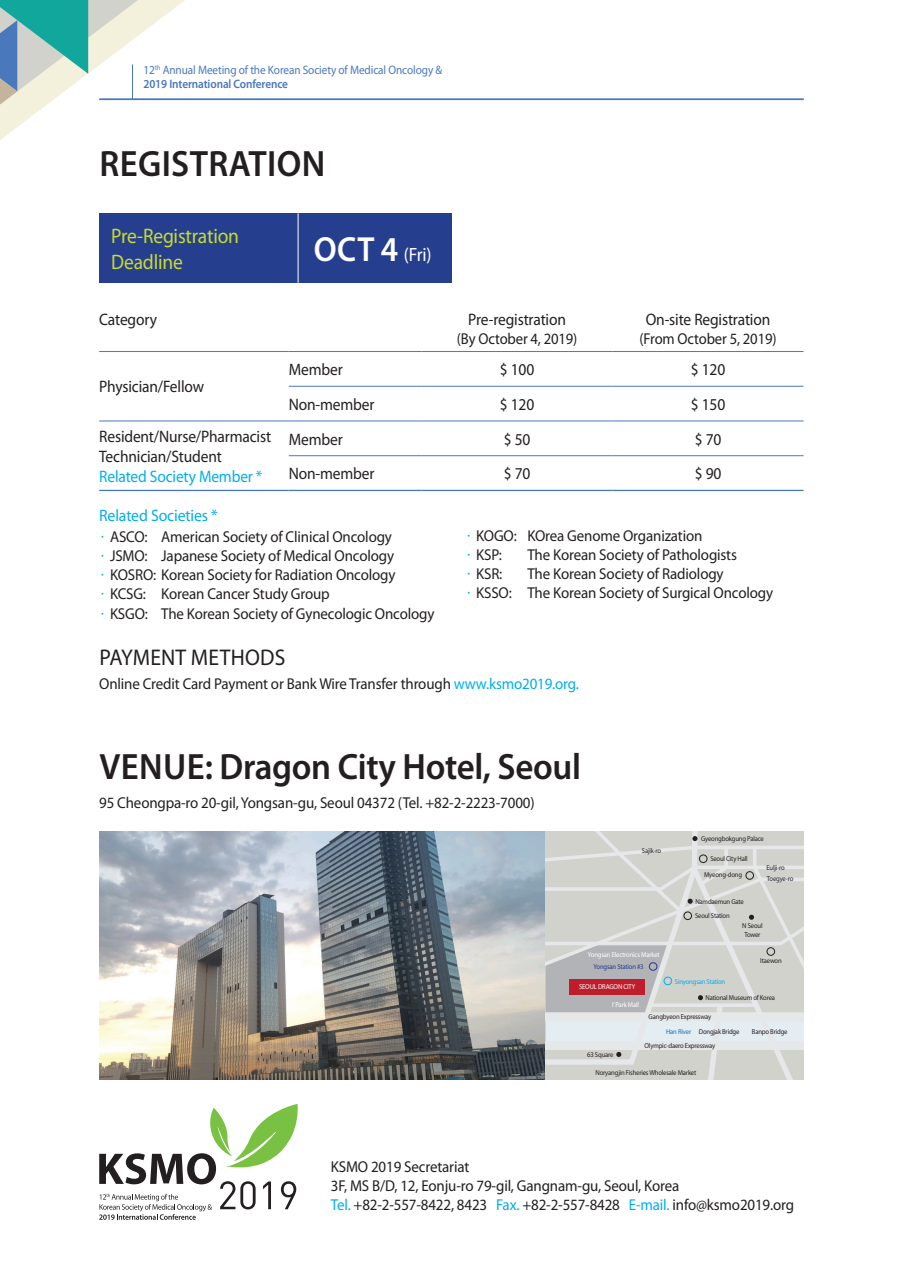
<style>
.page{position:relative;width:903px;height:1275px;background:#fff}
.page>*{position:absolute;margin:0;border:0;box-sizing:border-box;transform-origin:0 0}
.t1{font:600 36.75px "Myriad Pro";letter-spacing:-.005em;color:#231f20;scale:.95 1}
.t2{font:22.75px "Myriad Pro";letter-spacing:.01em;color:#231f20;scale:.95 1}
.t3{font:21px/25.2px "Myriad Pro";letter-spacing:-.01em;color:#cadb2a;scale:.93 1}
.t4{font:19.25px "Myriad Pro";color:#fff;scale:.93 1}
.t5{font:16.62px/19.9px "Myriad Pro";letter-spacing:-.01em;color:#231f20;scale:.93 1}
.t6{font:16.62px "Myriad Pro";letter-spacing:-.01em;color:#00aeef;scale:.93 1}
.t7{font:16.62px "Myriad Pro";letter-spacing:-.01em;color:#00aeef;scale:.95 1}
.t8{font:15.75px/19.2px "Myriad Pro";letter-spacing:-.01em;color:#231f20;scale:.95 1}
.t9{font:15.75px "Myriad Pro";letter-spacing:-.01em;color:#231f20;scale:.93 1}
.t10{font:12.25px/14.7px "Myriad Pro";letter-spacing:-.01em;color:#4a78bd;scale:.92 1}
.t11{font:7.17px/8.6px "Myriad Pro";letter-spacing:-.025em;color:#231f20;scale:.93 1}
.t12{font:7.17px "Myriad Pro";letter-spacing:-.025em;color:#fff;scale:.93 1}
.t13{font:7.17px "Myriad Pro";letter-spacing:-.025em;color:#00aeef;scale:.93 1}
.t14{font:7.17px "Myriad Pro";letter-spacing:-.025em;color:#283890;scale:.93 1}
.s1{font-weight:600}
.s2{font-weight:600;font-size:35px}
.s3{font-family:"Ko Pub Dotum";font-weight:500;color:#00aeef}
.s4{color:#00aeef}
.s5{color:#1074bc}
</style>
<div class="page">
<svg style="left:0;top:0;width:205px;height:140px"></svg>
<hr style="left:132px;top:64px;width:1px;height:35px;background:#4a78bd">
<hr style="left:99px;top:98px;width:705px;height:2px;background:#4a78bd">
<hr style="left:99px;top:351px;width:190px;height:1px;background:#4a78bd">
<hr style="left:289px;top:351px;width:133px;height:1px;background:#4a78bd">
<hr style="left:422px;top:351px;width:191px;height:1px;background:#4a78bd">
<hr style="left:613px;top:351px;width:190px;height:1px;background:#4a78bd">
<hr style="left:289px;top:386px;width:133px;height:1px;background:#4a78bd">
<hr style="left:422px;top:386px;width:191px;height:1px;background:#4a78bd">
<hr style="left:613px;top:386px;width:190px;height:1px;background:#4a78bd">
<hr style="left:99px;top:421px;width:190px;height:1px;background:#4a78bd">
<hr style="left:289px;top:421px;width:133px;height:1px;background:#4a78bd">
<hr style="left:422px;top:421px;width:191px;height:1px;background:#4a78bd">
<hr style="left:613px;top:421px;width:190px;height:1px;background:#4a78bd">
<hr style="left:289px;top:455px;width:133px;height:1px;background:#4a78bd">
<hr style="left:422px;top:455px;width:191px;height:1px;background:#4a78bd">
<hr style="left:613px;top:455px;width:190px;height:1px;background:#4a78bd">
<hr style="left:99px;top:490px;width:190px;height:1px;background:#4a78bd">
<hr style="left:289px;top:490px;width:133px;height:1px;background:#4a78bd">
<hr style="left:422px;top:490px;width:191px;height:1px;background:#4a78bd">
<hr style="left:613px;top:490px;width:190px;height:1px;background:#4a78bd">
<div style="left:99px;top:213px;width:352px;height:70px;background:#253f8e"></div>
<hr style="left:298px;top:213px;width:1px;height:70px;background:#fff">
<img style="left:99px;top:832px;width:447px;height:248px">
<svg style="left:546px;top:832px;width:258px;height:248px;background:#d2d1cf"></svg>
<svg style="left:99px;top:1104px;width:199px;height:116px"></svg>
<p class="t10" style="left:143px;top:62px;width:326px">12<sup>th</sup> Annual Meeting of the Korean Society of Medical Oncology &amp;<br><span class="s1">2019 International Conference</span></p>
<h1 class="t1" style="left:100px;top:141px;width:239px">REGISTRATION</h1>
<h3 class="t3" style="left:111px;top:223px;width:139px">Pre-Registration<br>Deadline</h3>
<p class="t4" style="left:314px;top:243px;width:128px"><span class="s2">OCT 4</span> (Fri)</p>
<p class="t5" style="left:99px;top:309px;width:64px">Category</p>
<p class="t5" style="left:468px;top:309px;width:107px">Pre-registration</p>
<p class="t9" style="left:457px;top:329px;width:131px">(By October 4, 2019)</p>
<p class="t5" style="left:646px;top:309px;width:135px">On-site Registration</p>
<p class="t9" style="left:639px;top:329px;width:149px">(From October 5, 2019)</p>
<p class="t5" style="left:99px;top:377px;width:114px">Physician/Fellow</p>
<p class="t5" style="left:99px;top:426px;width:186px">Resident/Nurse/Pharmacist<br>Technician/Student</p>
<p class="t6" style="left:99px;top:466px;width:177px">Related Society Member *</p>
<p class="t5" style="left:289px;top:359px;width:60px">Member</p>
<p class="t5" style="left:500px;top:359px;width:38px">$ 100</p>
<p class="t5" style="left:691px;top:359px;width:38px">$ 120</p>
<p class="t5" style="left:289px;top:394px;width:94px">Non-member</p>
<p class="t5" style="left:500px;top:394px;width:38px">$ 120</p>
<p class="t5" style="left:691px;top:394px;width:38px">$ 150</p>
<p class="t5" style="left:289px;top:429px;width:60px">Member</p>
<p class="t5" style="left:504px;top:429px;width:30px">$ 50</p>
<p class="t5" style="left:695px;top:429px;width:30px">$ 70</p>
<p class="t5" style="left:289px;top:463px;width:94px">Non-member</p>
<p class="t5" style="left:504px;top:463px;width:30px">$ 70</p>
<p class="t5" style="left:695px;top:463px;width:30px">$ 90</p>
<p class="t7" style="left:99px;top:505px;width:126px">Related Societies *</p>
<p class="t8" style="left:99px;top:527px;width:354px"><span class="s3">·</span> ASCO: American Society of Clinical Oncology<br><span class="s3">·</span> JSMO: Japanese Society of Medical Oncology<br><span class="s3">·</span> KOSRO: Korean Society for Radiation Oncology<br><span class="s3">·</span> KCSG: Korean Cancer Study Group<br><span class="s3">·</span> KSGO: The Korean Society of Gynecologic Oncology</p>
<p class="t8" style="left:465px;top:526px;width:251px"><span class="s3">·</span> KOGO: KOrea Genome Organization <span class="s3">·</span> KSP:</p>
<p class="t8" style="left:527px;top:545px;width:222px">The Korean Society of Pathologists</p>
<p class="t8" style="left:465px;top:564px;width:325px;text-indent:62px">The Korean Society of Radiology<br><span class="s3">·</span> KSSO: The Korean Society of Surgical Oncology</p>
<p class="t8" style="left:465px;top:564px;width:40px"><span class="s3">·</span> KSR:</p>
<h2 class="t2" style="left:99px;top:643px;width:197px">PAYMENT METHODS</h2>
<p class="t8" style="left:99px;top:674px;width:506px">Online Credit Card Payment or Bank Wire Transfer through <span class="s4">www.ksmo2019.org.</span></p>
<h1 class="t1" style="left:100px;top:743px;width:508px">VENUE: Dragon City Hotel, Seoul</h1>
<p class="t8" style="left:99px;top:793px;width:460px">95 Cheongpa-ro 20-gil, Yongsan-gu, Seoul 04372 (Tel. +82-2-2223-7000)</p>
<p class="t11" style="left:642px;top:846px;width:22px">Sajik-ro</p>
<p class="t12" style="left:588px;top:950px;width:79px">Yongsan Electronics Market</p>
<p class="t14" style="left:594px;top:962px;width:55px">Yongsan Station #3</p>
<p class="t12" style="left:579px;top:982px;width:62px">SEOUL DRAGON CITY</p>
<p class="t12" style="left:612px;top:1000px;width:30px">I’ Park Mall</p>
<p class="t11" style="left:701px;top:834px;width:69px">Gyeongbokgung Palace</p>
<p class="t11" style="left:710px;top:854px;width:42px">Seoul City Hall</p>
<p class="t11" style="left:704px;top:870px;width:42px">Myeong-dong</p>
<p class="t11" style="left:766px;top:863px;width:21px">Eulji-ro</p>
<p class="t11" style="left:767px;top:875px;width:30px">Toegye-ro</p>
<p class="t11" style="left:695px;top:897px;width:54px">Namdaemun Gate</p>
<p class="t11" style="left:695px;top:911px;width:39px">Seoul Station</p>
<p class="t13" style="left:675px;top:977px;width:56px">Sinyongsan Station</p>
<p class="t11" style="left:742px;top:921px;width:23px">N Seoul<br>Tower</p>
<p class="t11" style="left:760px;top:956px;width:25px">Itaewon</p>
<p class="t11" style="left:706px;top:993px;width:76px">National Museum of Korea</p>
<p class="t11" style="left:649px;top:1012px;width:69px">Gangbyeon Expressway</p>
<p class="t11" style="left:587px;top:1050px;width:30px">63 Square</p>
<p class="t11" style="left:644px;top:1025px;width:104px;line-height:13.8px;text-indent:22px"><span class="s5">Han River</span> Dongjak Bridge<br>Olympic-daero Expressway</p>
<p class="t11" style="left:595px;top:1068px;width:110px">Noryangjin Fisheries Wholesale Market</p>
<p class="t11" style="left:752px;top:1027px;width:40px">Banpo Bridge</p>
<p class="t8" style="left:331px;top:1157px;width:489px">KSMO 2019 Secretariat<br>3F, MS B/D, 12, Eonju-ro 79-gil, Gangnam-gu, Seoul, Korea<br><span class="s4">Tel.</span> +82-2-557-8422, 8423 <span class="s4">Fax.</span> +82-2-557-8428 <span class="s4">E-mail.</span> info@ksmo2019.org</p>
</div>
